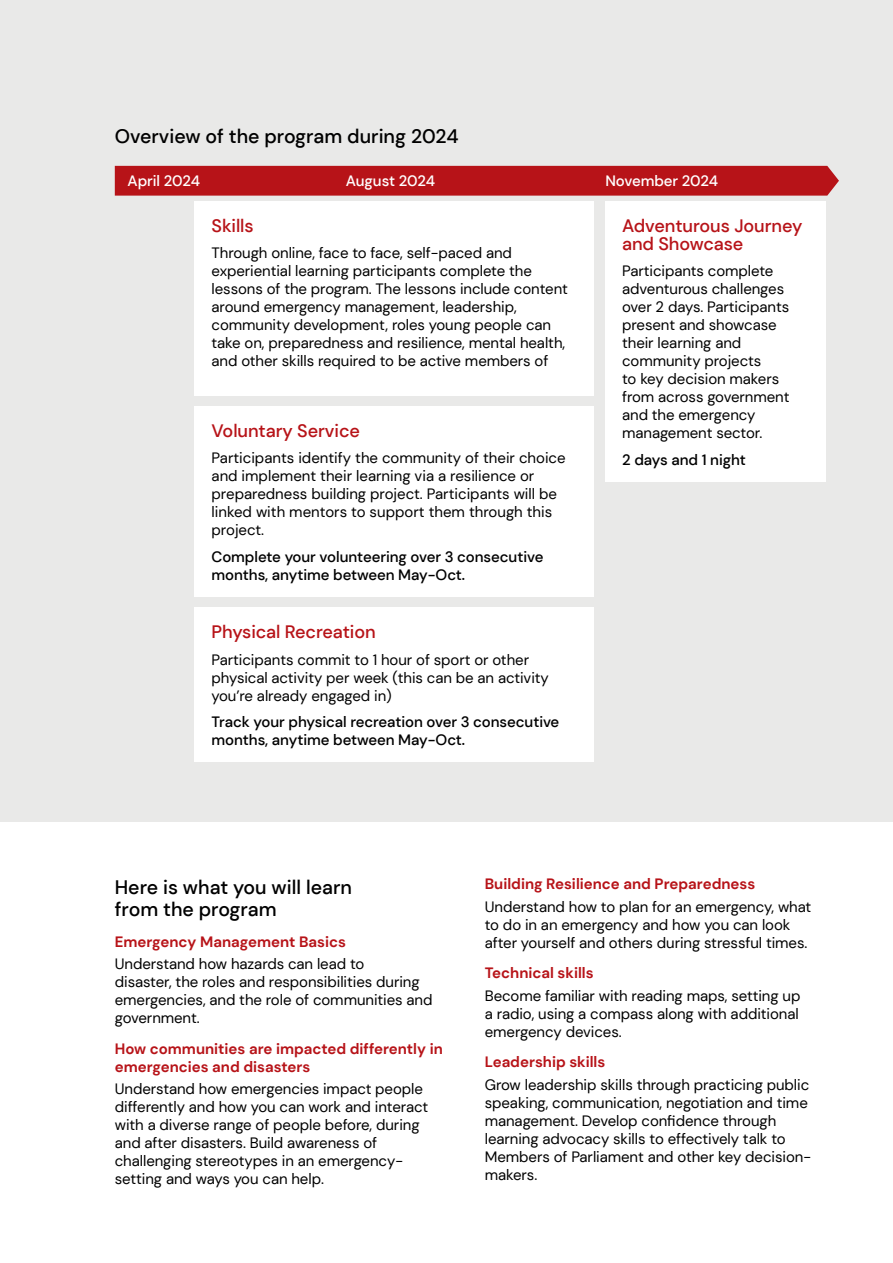
<style>
.page{position:relative;width:893px;height:1263px;background:#fff}
.page>*{position:absolute;margin:0;border:0;box-sizing:border-box;transform-origin:0 0}
.t1{font:500 19.5px/22.5px "DM Sans";color:#000}
.t2{font:500 18px/18px "DM Sans";letter-spacing:-.005em;color:#b71318}
.t3{font:15px/18px "DM Sans";letter-spacing:-.005em;color:#000}
.t4{font:500 15px/18px "DM Sans";letter-spacing:-.005em;color:#000}
.t5{font:700 15px/18px "DM Sans";color:#b71318}
.t6{font:500 15px "DM Sans";letter-spacing:-.015em;color:#fff}
</style>
<div class="page">
<div style="left:0;top:0;width:893px;height:822px;background:#e9e9e8"></div>
<div style="left:195px;top:201px;width:399px;height:195px;background:#fff"></div>
<div style="left:605px;top:201px;width:221px;height:281px;background:#fff"></div>
<div style="left:195px;top:406px;width:399px;height:191px;background:#fff"></div>
<div style="left:115px;top:166px;width:724px;height:30px;background:#b71318"></div>
<div style="left:195px;top:607px;width:399px;height:155px;background:#fff"></div>
<h1 class="t1" style="left:115px;top:124px;width:345px">Overview of the program during 2024</h1>
<p class="t6" style="left:128px;top:172px;width:74px">April 2024</p>
<p class="t6" style="left:346px;top:172px;width:91px">August 2024</p>
<p class="t6" style="left:605px;top:172px;width:114px">November 2024</p>
<p class="t2" style="left:212px;top:216px;width:44px">Skills</p>
<p class="t3" style="left:212px;top:244px;width:358px">Through online, face to face, self-paced and experiential learning participants complete the lessons of the program. The lessons include content around emergency management, leadership, community development, roles young people can take on, preparedness and resilience, mental health, and other skills required to be active members of</p>
<p class="t2" style="left:212px;top:422px;width:150px">Voluntary Service</p>
<p class="t3" style="left:212px;top:449px;width:356px">Participants identify the community of their choice and implement their learning via a resilience or preparedness building project. Participants will be linked with mentors to support them through this project.</p>
<p class="t4" style="left:212px;top:548px;width:333px">Complete your volunteering over 3 consecutive months, anytime between May-Oct.</p>
<p class="t2" style="left:212px;top:623px;width:166px">Physical Recreation</p>
<p class="t3" style="left:212px;top:650px;width:339px">Participants commit to 1 hour of sport or other physical activity per week (this can be an activity you’re already engaged in)</p>
<p class="t4" style="left:212px;top:713px;width:349px">Track your physical recreation over 3 consecutive months, anytime between May-Oct.</p>
<p class="t2" style="left:622px;top:216px;width:182px">Adventurous Journey and Showcase</p>
<p class="t3" style="left:622px;top:262px;width:169px">Participants complete adventurous challenges over 2 days. Participants present and showcase their learning and community projects<br>to key decision makers from across government and the emergency management sector.</p>
<p class="t4" style="left:622px;top:450px;width:125px">2 days and 1 night</p>
<h1 class="t1" style="left:115px;top:876px;width:239px">Here is what you will learn from the program</h1>
<p class="t5" style="left:115px;top:933px;width:233px">Emergency Management Basics</p>
<p class="t3" style="left:115px;top:955px;width:319px">Understand how hazards can lead to<br>disaster, the roles and responsibilities during emergencies, and the role of communities and government.</p>
<p class="t5" style="left:115px;top:1040px;width:329px">How communities are impacted differently in emergencies and disasters</p>
<p class="t3" style="left:115px;top:1080px;width:315px">Understand how emergencies impact people differently and how you can work and interact with a diverse range of people before, during and after disasters. Build awareness of challenging stereotypes in an emergency&shy;setting and ways you can help.</p>
<p class="t5" style="left:485px;top:875px;width:272px">Building Resilience and Preparedness</p>
<p class="t3" style="left:485px;top:897px;width:328px">Understand how to plan for an emergency, what to do in an emergency and how you can look after yourself and others during stressful times.</p>
<p class="t5" style="left:485px;top:964px;width:110px">Technical skills</p>
<p class="t3" style="left:485px;top:986px;width:317px;text-align:justify">Become familiar with reading maps, setting up a radio, using a compass along with additional emergency devices.</p>
<p class="t5" style="left:485px;top:1053px;width:122px">Leadership skills</p>
<p class="t3" style="left:485px;top:1075px;width:328px">Grow leadership skills through practicing public speaking, communication, negotiation and time management. Develop confidence through learning advocacy skills to effectively talk to Members of Parliament and other key decision&shy;makers.</p>
</div>
